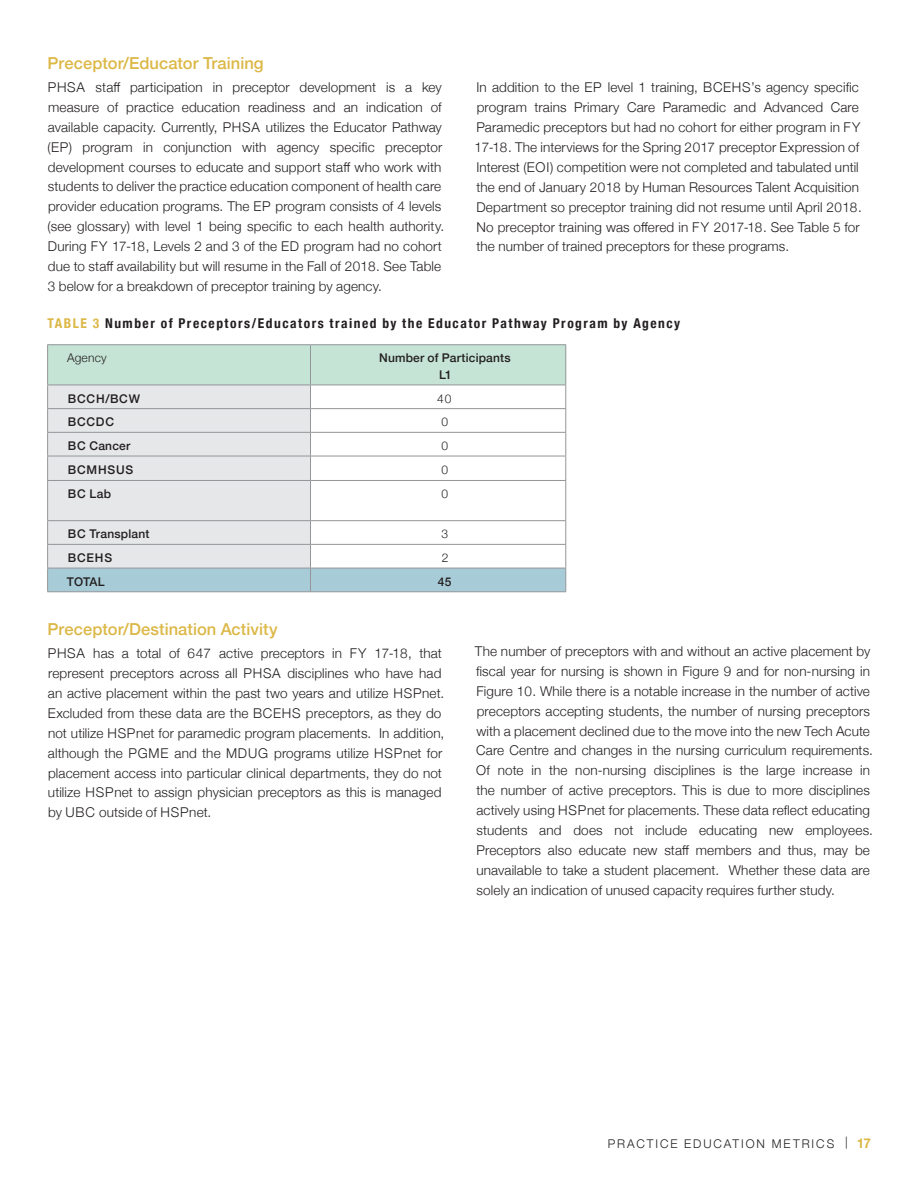
<style>
.page{position:relative;width:918px;height:1188px;background:#fff}
.page>*{position:absolute;margin:0;border:0;box-sizing:border-box;transform-origin:0 0}
.t1{font:500 16.5px "Helvetica Neue";letter-spacing:.005em;color:#dcb847}
.t2{font:300 13.5px/19.8px "Helvetica Neue";letter-spacing:.01em;color:#231f20}
.t3{font:700 condensed 13.5px "Helvetica Neue";letter-spacing:.11em;color:#231f20}
.t4{font:500 12px/16.5px "Helvetica Neue";letter-spacing:.02em;color:#231f20;text-align:center}
.t5{font:300 12px "Helvetica Neue";letter-spacing:.16em;color:#231f20}
.t6{font:500 12px "Helvetica Neue";letter-spacing:.065em;color:#231f20}
.s1{color:#dcb847}
.s2{font-weight:700;font-size:13.5px;color:#dcb847}
</style>
<div class="page">
<div style="left:48px;top:481px;width:262px;height:39px;background:#e6e7e9"></div>
<hr style="left:47px;top:344px;width:263px;height:1px;background:#939598">
<hr style="left:310px;top:344px;width:256px;height:1px;background:#939598">
<svg style="left:47px;top:345px;width:519px;height:135px"></svg>
<hr style="left:47px;top:480px;width:263px;height:1px;background:#939598">
<hr style="left:47px;top:481px;width:1px;height:39px;background:#939598">
<hr style="left:310px;top:480px;width:256px;height:1px;background:#939598">
<hr style="left:310px;top:481px;width:1px;height:39px;background:#939598">
<hr style="left:565px;top:481px;width:1px;height:39px;background:#939598">
<hr style="left:47px;top:520px;width:263px;height:1px;background:#939598">
<hr style="left:310px;top:520px;width:256px;height:1px;background:#939598">
<svg style="left:47px;top:521px;width:519px;height:70px"></svg>
<hr style="left:47px;top:591px;width:263px;height:1px;background:#939598">
<hr style="left:310px;top:591px;width:256px;height:1px;background:#939598">
<p class="t1" style="left:48px;top:50px;width:218px">Preceptor/Educator Training</p>
<p class="t2" style="left:48px;top:76px;width:398px">PHSA staff participation in preceptor development is a key measure of practice education readiness and an indication of available capacity. Currently, PHSA utilizes the Educator Pathway (EP) program in conjunction with agency specific preceptor development courses to educate and support staff who work with students to deliver the practice education component of health care provider education programs. The EP program consists of 4 levels (see glossary) with level 1 being specific to each health authority.<br>During FY 17-18, Levels 2 and 3 of the ED program had no cohort due to staff availability but will resume in the Fall of 2018. See Table 3 below for a breakdown of preceptor training by agency.</p>
<p class="t2" style="left:475px;top:77px;width:389px">In addition to the EP level 1 training, BCEHS’s agency specific program trains Primary Care Paramedic and Advanced Care Paramedic preceptors but had no cohort for either program in FY 17-18. The interviews for the Spring 2017 preceptor Expression of Interest (EOI) competition were not completed and tabulated until the end of January 2018 by Human Resources Talent Acquisition Department so preceptor training did not resume until April 2018.<br>No preceptor training was offered in FY 2017-18. See Table 5 for the number of trained preceptors for these programs.</p>
<p class="t3" style="left:47px;top:312px;width:634px"><span class="s1">TABLE 3</span> Number of Preceptors/Educators trained by the Educator Pathway Program by Agency</p>
<p class="t5" style="left:67px;top:348px;width:41px">Agency</p>
<p class="t4" style="left:379px;top:349px;width:133px">Number of Participants<br>L1</p>
<p class="t4" style="left:68px;top:389px;width:74px">BCCH/BCW</p>
<p class="t5" style="left:437px;top:389px;width:16px">40</p>
<p class="t4" style="left:68px;top:413px;width:48px">BCCDC</p>
<p class="t5" style="left:442px;top:412px;width:8px">0</p>
<p class="t4" style="left:68px;top:437px;width:64px">BC Cancer</p>
<p class="t5" style="left:442px;top:436px;width:8px">0</p>
<p class="t6" style="left:68px;top:460px;width:67px">BCMHSUS</p>
<p class="t5" style="left:442px;top:460px;width:8px">0</p>
<p class="t4" style="left:68px;top:485px;width:45px">BC Lab</p>
<p class="t5" style="left:442px;top:484px;width:8px">0</p>
<p class="t4" style="left:68px;top:525px;width:83px">BC Transplant</p>
<p class="t5" style="left:442px;top:524px;width:8px">3</p>
<p class="t4" style="left:68px;top:549px;width:46px">BCEHS</p>
<p class="t5" style="left:442px;top:548px;width:8px">2</p>
<p class="t4" style="left:67px;top:572px;width:39px">TOTAL</p>
<p class="t4" style="left:438px;top:572px;width:15px">45</p>
<p class="t1" style="left:48px;top:616px;width:232px">Preceptor/Destination Activity</p>
<p class="t2" style="left:48px;top:643px;width:398px">PHSA has a total of 647 active preceptors in FY 17-18, that represent preceptors across all PHSA disciplines who have had an active placement within the past two years and utilize HSPnet.<br>Excluded from these data are the BCEHS preceptors, as they do not utilize HSPnet for paramedic program placements. In addition, although the PGME and the MDUG programs utilize HSPnet for placement access into particular clinical departments, they do not utilize HSPnet to assign physician preceptors as this is managed by UBC outside of HSPnet.</p>
<p class="t2" style="left:475px;top:640px;width:399px">The number of preceptors with and without an active placement by fiscal year for nursing is shown in Figure 9 and for non-nursing in Figure 10. While there is a notable increase in the number of active preceptors accepting students, the number of nursing preceptors with a placement declined due to the move into the new Tech Acute Care Centre and changes in the nursing curriculum requirements.<br>Of note in the non-nursing disciplines is the large increase in the number of active preceptors. This is due to more disciplines actively using HSPnet for placements. These data reflect educating students and does not include educating new employees.<br>Preceptors also educate new staff members and thus, may be unavailable to take a student placement. Whether these data are solely an indication of unused capacity requires further study.</p>
<p class="t5" style="left:608px;top:1134px;width:265px">PRACTICE EDUCATION METRICS | <span class="s2">17</span></p>
</div>
